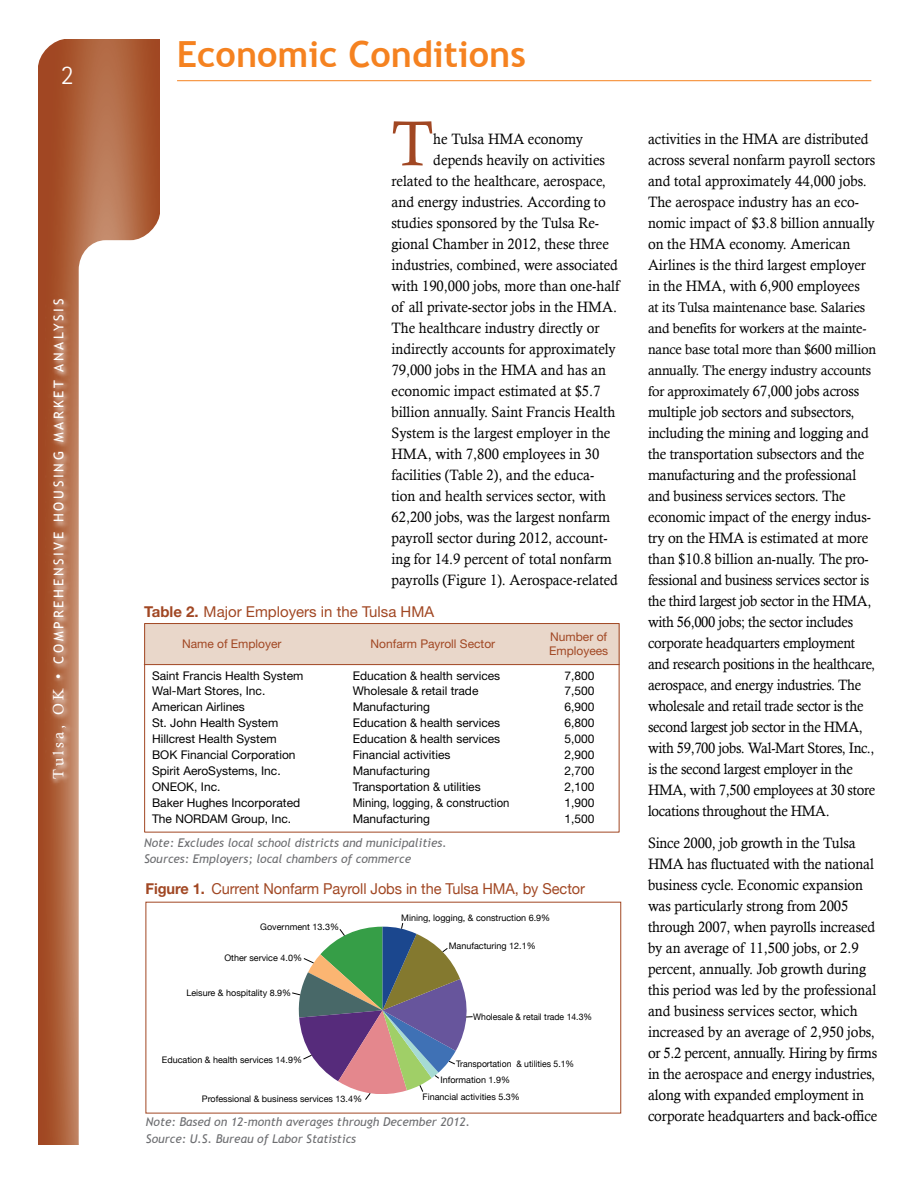
<style>
.page{position:relative;width:918px;height:1188px;background:#fff}
.page>*{position:absolute;margin:0;border:0;box-sizing:border-box;transform-origin:0 0}
.body_text{font:63.75px "Calisto";color:#a14723}
.level1{font:700 36px "Trebuchet MS";color:#f58220}
.t1{font:300 27px "Rotis Sans Serif";color:#fff}
.body_text-2{font:15px/21px "Calisto";letter-spacing:-.005em;color:#000;scale:.95 1}
.t2{font:15px "Helvetica Neue";letter-spacing:-.005em;color:#a14723}
.t3{font:15px "Helvetica Neue";color:#a14723}
.body_text-3{font:13.95px/21px "Calisto";letter-spacing:-.015em;color:#000}
.t4{font:13.5px "Trebuchet MS";letter-spacing:.2em;color:#fff}
.level2{font:12px "Helvetica Neue";color:#000}
.t5{font:italic 12px "Trebuchet MS";color:#6d6e71}
.t6{font:12px/13.5px "Helvetica Neue";color:#a14723}
.level2-2{font:12px "Helvetica Neue";color:#000;scale:.94 1}
.t7{font:9px "Helvetica Neue";color:#000}
.t8{font:9px "Helvetica Neue";color:#000;scale:.96 1}
.s1{font-family:"Calisto";font-size:15px}
.s2{font-weight:700}
.s3{font-size:15px}
</style>
<div class="page">
<svg style="left:38px;top:40px;width:122px;height:1104px"></svg>
<svg style="left:79px;top:240px;width:106px;height:904px"></svg>
<svg style="left:38px;top:39px;width:30px;height:30px"></svg>
<svg style="left:130px;top:210px;width:36px;height:36px"></svg>
<img style="left:46px;top:290px;width:31px;height:498px">
<hr style="left:177px;top:80px;width:694px;height:1px;background:#f58220">
<div style="left:144px;top:623px;width:476px;height:41px;background:#e9d7ca"></div>
<div style="left:144px;top:623px;width:476px;height:209px;border:1px solid #a14723"></div>
<hr style="left:144px;top:664px;width:475px;height:1px;background:#a14723">
<svg style="left:292px;top:923px;width:181px;height:177px"></svg>
<p class="t1" style="left:61px;top:60px;width:14px">2</p>
<p class="t4" style="left:51px;top:779px;width:482px;rotate:-90deg"><span class="s1">Tulsa, OK •</span> COMPREHENSIVE HOUSING MARKET ANALYSIS</p>
<p class="level1" style="left:177px;top:32px;width:351px">Economic Conditions</p>
<p class="body_text" style="left:392px;top:107px;width:43px">T</p>
<p class="body_text-2" style="left:433px;top:128px;width:159px">he Tulsa HMA economy</p>
<p class="body_text-2" style="left:433px;top:149px;width:182px">depends heavily on activities</p>
<p class="body_text-2" style="left:392px;top:170px;width:227px">related to the healthcare, aerospace,</p>
<p class="body_text-2" style="left:392px;top:191px;width:227px">and energy industries. According to</p>
<p class="body_text-2" style="left:392px;top:212px;width:220px">studies sponsored by the Tulsa Re-</p>
<p class="body_text-2" style="left:392px;top:233px;width:230px">gional Chamber in 2012, these three</p>
<p class="body_text-2" style="left:392px;top:254px;width:240px">industries, combined, were associated</p>
<p class="body_text-2" style="left:392px;top:275px;width:241px">with 190,000 jobs, more than one-half</p>
<p class="body_text-2" style="left:392px;top:296px;width:239px">of all private-sector jobs in the HMA.</p>
<p class="body_text-2" style="left:392px;top:317px;width:221px">The healthcare industry directly or</p>
<p class="body_text-2" style="left:392px;top:338px;width:237px">indirectly accounts for approximately</p>
<p class="body_text-2" style="left:392px;top:359px;width:227px">79,000 jobs in the HMA and has an</p>
<p class="body_text-2" style="left:392px;top:380px;width:221px">economic impact estimated at $5.7</p>
<p class="body_text-2" style="left:392px;top:401px;width:237px">billion annually. Saint Francis Health</p>
<p class="body_text-2" style="left:392px;top:422px;width:232px">System is the largest employer in the</p>
<p class="body_text-2" style="left:392px;top:443px;width:220px">HMA, with 7,800 employees in 30</p>
<p class="body_text-2" style="left:392px;top:464px;width:215px">facilities (Table 2), and the educa-</p>
<p class="body_text-2" style="left:392px;top:485px;width:227px">tion and health services sector, with</p>
<p class="body_text-2" style="left:392px;top:506px;width:232px">62,200 jobs, was the largest nonfarm</p>
<p class="body_text-2" style="left:392px;top:527px;width:229px">payroll sector during 2012, account-</p>
<p class="body_text-2" style="left:392px;top:548px;width:234px">ing for 14.9 percent of total nonfarm</p>
<p class="body_text-2" style="left:392px;top:569px;width:240px">payrolls (Figure 1). Aerospace-related</p>
<p class="t3" style="left:144px;top:602px;width:292px"><span class="s2">Table 2.</span> Major Employers in the Tulsa HMA</p>
<p class="t6" style="left:182px;top:637px;width:101px">Name of Employer</p>
<p class="t6" style="left:371px;top:637px;width:126px">Nonfarm Payroll Sector</p>
<p class="t6" style="left:549px;top:630px;width:61px">Number of<br>Employees</p>
<p class="level2" style="left:152px;top:668px;width:153px">Saint Francis Health System</p>
<p class="level2" style="left:353px;top:668px;width:149px">Education &amp; health services</p>
<p class="level2" style="left:565px;top:668px;width:32px">7,800</p>
<p class="level2" style="left:152px;top:684px;width:115px">Wal-Mart Stores, Inc.</p>
<p class="level2" style="left:353px;top:684px;width:127px">Wholesale &amp; retail trade</p>
<p class="level2" style="left:565px;top:684px;width:32px">7,500</p>
<p class="level2" style="left:152px;top:700px;width:94px">American Airlines</p>
<p class="level2" style="left:353px;top:700px;width:79px">Manufacturing</p>
<p class="level2" style="left:565px;top:700px;width:32px">6,900</p>
<p class="level2" style="left:152px;top:716px;width:128px">St. John Health System</p>
<p class="level2" style="left:353px;top:716px;width:149px">Education &amp; health services</p>
<p class="level2" style="left:565px;top:716px;width:32px">6,800</p>
<p class="level2" style="left:152px;top:732px;width:126px">Hillcrest Health System</p>
<p class="level2" style="left:353px;top:732px;width:149px">Education &amp; health services</p>
<p class="level2" style="left:565px;top:732px;width:32px">5,000</p>
<p class="level2" style="left:152px;top:748px;width:145px">BOK Financial Corporation</p>
<p class="level2" style="left:353px;top:748px;width:99px">Financial activities</p>
<p class="level2" style="left:565px;top:748px;width:32px">2,900</p>
<p class="level2" style="left:152px;top:764px;width:130px">Spirit AeroSystems, Inc.</p>
<p class="level2" style="left:353px;top:764px;width:79px">Manufacturing</p>
<p class="level2" style="left:565px;top:764px;width:32px">2,700</p>
<p class="level2" style="left:152px;top:780px;width:70px">ONEOK, Inc.</p>
<p class="level2" style="left:353px;top:780px;width:130px">Transportation &amp; utilities</p>
<p class="level2" style="left:565px;top:780px;width:32px">2,100</p>
<p class="level2" style="left:152px;top:796px;width:150px">Baker Hughes Incorporated</p>
<p class="level2-2" style="left:353px;top:796px;width:168px">Mining, logging, &amp; construction</p>
<p class="level2" style="left:565px;top:796px;width:32px">1,900</p>
<p class="level2" style="left:152px;top:812px;width:141px">The NORDAM Group, Inc.</p>
<p class="level2" style="left:353px;top:812px;width:79px">Manufacturing</p>
<p class="level2" style="left:565px;top:812px;width:32px">1,500</p>
<p class="t5" style="left:144px;top:836px;width:304px">Note: Excludes local school districts and municipalities.</p>
<p class="t5" style="left:144px;top:851px;width:269px">Sources: Employers; local chambers of commerce</p>
<p class="t2" style="left:146px;top:880px;width:441px"><span class="s2">Figure 1.</span> Current Nonfarm Payroll Jobs in the Tulsa HMA, by Sector</p>
<p class="t7" style="left:260px;top:922px;width:80px">Government 13.3%</p>
<p class="t7" style="left:224px;top:953px;width:79px">Other service 4.0%</p>
<p class="t7" style="left:186px;top:988px;width:106px">Leisure &amp; hospitality 8.9%</p>
<p class="t7" style="left:162px;top:1054px;width:142px">Education &amp; health services 14.9%</p>
<p class="t7" style="left:202px;top:1093px;width:162px">Professional &amp; business services 13.4%</p>
<p class="t7" style="left:401px;top:912px;width:151px">Mining, logging, &amp; construction 6.9%</p>
<p class="t7" style="left:449px;top:941px;width:89px">Manufacturing 12.1%</p>
<p class="t8" style="left:473px;top:1011px;width:125px">Wholesale &amp; retail trade 14.3%</p>
<p class="t8" style="left:456px;top:1058px;width:125px">Transportation &amp; utilities 5.1%</p>
<p class="t7" style="left:440px;top:1074px;width:71px">Information 1.9%</p>
<p class="t7" style="left:423px;top:1091px;width:99px">Financial activities 5.3%</p>
<p class="t5" style="left:146px;top:1115px;width:326px">Note: Based on 12-month averages through December 2012.</p>
<p class="t5" style="left:146px;top:1131px;width:212px">Source: U.S. Bureau of Labor Statistics</p>
<p class="body_text-2" style="left:648px;top:128px;width:241px">activities in the HMA are distributed across several nonfarm payroll sectors and total approximately 44,000 jobs.<br>The aerospace industry has an eco&shy;nomic impact of $3.8 billion annually on the HMA economy. American Airlines is the third largest employer in the HMA, with 6,900 employees</p>
<p class="body_text-3" style="left:648px;top:297px;width:230px">at its Tulsa maintenance base. Salaries and benefits for workers at the mainte&shy;nance base total more than $600 million annually. The energy industry accounts for approximately <span class="s3">67,000 jobs across</span></p>
<p class="body_text-2" style="left:648px;top:401px;width:241px">multiple job sectors and subsectors, including the mining and logging and the transportation subsectors and the manufacturing and the professional and business services sectors. The economic impact of the energy indus&shy;try on the HMA is estimated at more than $10.8 billion an-nually. The pro&shy;fessional and business services sector is the third largest job sector in the HMA, with 56,000 jobs; the sector includes corporate headquarters employment and research positions in the healthcare, aerospace, and energy industries. The wholesale and retail trade sector is the second largest job sector in the HMA, with 59,700 jobs. Wal-Mart Stores, Inc., is the second largest employer in the HMA, with 7,500 employees at 30 store locations throughout the HMA.</p>
<p class="body_text-2" style="left:648px;top:832px;width:243px">Since 2000, job growth in the Tulsa HMA has fluctuated with the national business cycle. Economic expansion was particularly strong from 2005 through 2007, when payrolls increased by an average of 11,500 jobs, or 2.9 percent, annually. Job growth during this period was led by the professional and business services sector, which increased by an average of 2,950 jobs, or 5.2 percent, annually. Hiring by firms in the aerospace and energy industries, along with expanded employment in corporate headquarters and back-office</p>
</div>
